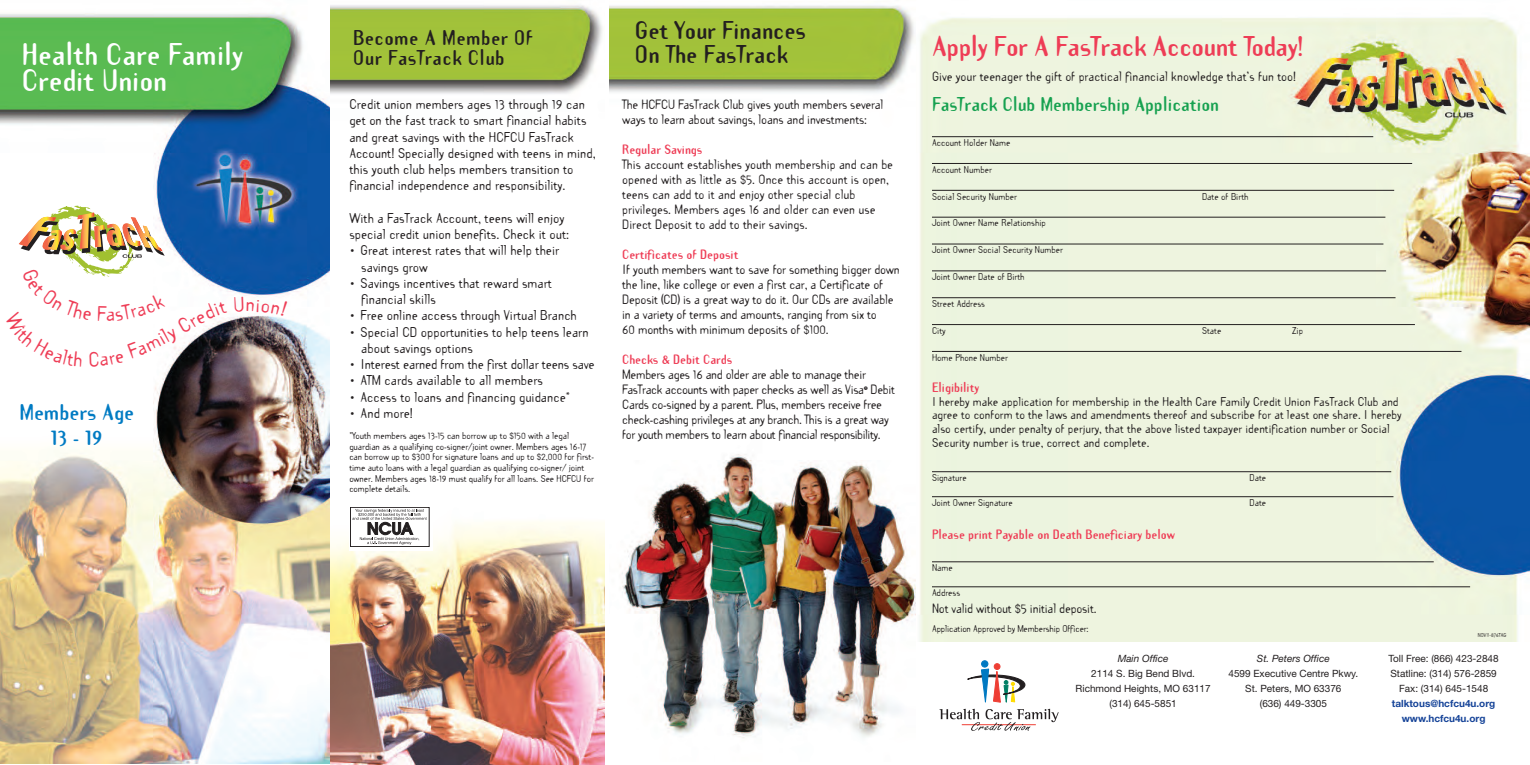
<style>
.page{position:relative;width:1530px;height:765px;background:#fff}
.page>*{position:absolute;margin:0;border:0;box-sizing:border-box;transform-origin:0 0}
.t1{font:700 27.5px/26.2px "Template Gothic";color:#fff}
.t2{font:700 25px "Template Gothic";letter-spacing:-.015em;color:#ee3d56}
.t3{font:700 22.5px/23.8px "Template Gothic";color:#231f20}
.t4{font:700 20px/25px "Template Gothic";color:#007bc3;text-align:center}
.t5{font:700 18.75px/20px "Template Gothic";letter-spacing:.025em;color:#231f20}
.t6{font:700 17.5px "Template Gothic";color:#16a150}
.t7{font:12.5px/16.2px "Template Gothic";color:#231f20}
.t8{font:11.88px/15px "Template Gothic";letter-spacing:-.015em;color:#231f20}
.t9{font:700 11.88px "Template Gothic";color:#ee3d56}
.t10{font:11.25px/13.8px "Template Gothic";color:#231f20}
.t11{font:10px/15.1px "Helvetica Neue";color:#231f20;text-align:center}
.t12{font:700 10px/15.1px "Helvetica Neue";color:#154398;text-align:center}
.t13{font:italic 10px "Helvetica Neue";color:#231f20}
.t14{font:8.75px/10.6px "Template Gothic";letter-spacing:-.01em;color:#231f20}
.t15{font:5px "Template Gothic";color:#231f20}
.s1{font-family:"Helvetica"}
</style>
<div class="page">
<img style="left:919px;top:17px;width:611px;height:625px">
<img style="left:0;top:5px;width:331px;height:760px">
<img style="left:331px;top:5px;width:274px;height:760px">
<hr style="left:932px;top:136px;width:441px;height:1px;background:#231f20">
<hr style="left:932px;top:163px;width:480px;height:1px;background:#231f20">
<hr style="left:932px;top:190px;width:462px;height:1px;background:#231f20">
<hr style="left:932px;top:217px;width:453px;height:1px;background:#231f20">
<hr style="left:932px;top:244px;width:451px;height:1px;background:#231f20">
<hr style="left:932px;top:270px;width:454px;height:1px;background:#231f20">
<hr style="left:932px;top:297px;width:464px;height:1px;background:#231f20">
<hr style="left:932px;top:324px;width:483px;height:1px;background:#231f20">
<hr style="left:932px;top:351px;width:529px;height:1px;background:#231f20">
<hr style="left:932px;top:471px;width:459px;height:1px;background:#231f20">
<hr style="left:932px;top:496px;width:461px;height:1px;background:#231f20">
<hr style="left:932px;top:561px;width:502px;height:1px;background:#231f20">
<hr style="left:932px;top:586px;width:538px;height:1px;background:#231f20">
<img style="left:609px;top:5px;width:307px;height:733px">
<svg style="left:939px;top:661px;width:120px;height:70px"></svg>
<div style="left:981px;top:660px;width:7px;height:7px;border:1px solid #0079c2;border-radius:50%"></div>
<div style="left:349px;top:503px;width:84px;height:48px;background:#fff"></div>
<svg style="left:352px;top:509px;width:75px;height:36px"></svg>
<div style="left:350px;top:507px;width:80px;height:40px;border:1px solid #231f20"></div>
<svg style="left:234px;top:296px;width:53px;height:20px"></svg>
<svg style="left:5px;top:206px;width:222px;height:161px"></svg>
<h1 class="t1" style="left:22px;top:42px;width:223px">Health Care Family<br>Credit Union</h1>
<h3 class="t4" style="left:19px;top:401px;width:116px">Members Age<br>13 - 19</h3>
<h3 class="t3" style="left:635px;top:20px;width:173px">Get Your Finances<br>On The FasTrack</h3>
<p class="t8" style="left:622px;top:98px;width:263px">The HCFCU FasTrack Club gives youth members several ways to learn about savings, loans and investments:</p>
<p class="t9" style="left:622px;top:143px;width:82px">Regular Savings</p>
<p class="t8" style="left:622px;top:158px;width:272px">This account establishes youth membership and can be opened with as little as $5. Once this account is open, teens can add to it and enjoy other special club privileges. Members ages 16 and older can even use Direct Deposit to add to their savings.</p>
<p class="t9" style="left:622px;top:248px;width:118px">Certificates of Deposit</p>
<p class="t8" style="left:622px;top:263px;width:279px">If youth members want to save for something bigger down the line, like college or even a first car, a Certificate of Deposit (CD) is a great way to do it. Our CDs are available in a variety of terms and amounts, ranging from six to<br>60 months with minimum deposits of $100.</p>
<p class="t9" style="left:622px;top:353px;width:112px">Checks &amp; Debit Cards</p>
<p class="t8" style="left:622px;top:368px;width:274px">Members ages 16 and older are able to manage their FasTrack accounts with paper checks as well as Visa<sup>®</sup> Debit Cards co-signed by a parent. Plus, members receive free check-cashing privileges at any branch. This is a great way for youth members to learn about financial responsibility.</p>
<h3 class="t5" style="left:353px;top:29px;width:181px">Become A Member Of<br>Our FasTrack Club</h3>
<h2 class="t2" style="left:932px;top:33px;width:373px">Apply For A FasTrack Account Today!</h2>
<p class="t8" style="left:932px;top:70px;width:366px">Give your teenager the gift of practical financial knowledge that’s fun too!</p>
<h3 class="t6" style="left:932px;top:95px;width:288px">FasTrack Club Membership Application</h3>
<p class="t14" style="left:932px;top:137px;width:80px">Account Holder Name</p>
<p class="t14" style="left:932px;top:164px;width:62px">Account Number</p>
<p class="t14" style="left:932px;top:191px;width:87px">Social Security Number</p>
<p class="t14" style="left:1202px;top:191px;width:48px">Date of Birth</p>
<p class="t14" style="left:932px;top:218px;width:115px">Joint Owner Name Relationship</p>
<p class="t14" style="left:932px;top:245px;width:133px">Joint Owner Social Security Number</p>
<p class="t14" style="left:932px;top:272px;width:94px">Joint Owner Date of Birth</p>
<p class="t14" style="left:932px;top:299px;width:55px">Street Address</p>
<p class="t14" style="left:932px;top:325px;width:15px">City</p>
<p class="t14" style="left:1202px;top:325px;width:21px">State</p>
<p class="t14" style="left:1292px;top:325px;width:13px">Zip</p>
<p class="t14" style="left:932px;top:352px;width:78px">Home Phone Number</p>
<p class="t9" style="left:932px;top:381px;width:49px">Eligibility</p>
<p class="t10" style="left:932px;top:395px;width:471px">I hereby make application for membership in the Health Care Family Credit Union FasTrack Club and agree to conform to the laws and amendments thereof and subscribe for at least one share. I hereby also certify, under penalty of perjury, that the above listed taxpayer identification number or Social Security number is true, correct and complete.</p>
<p class="t14" style="left:932px;top:472px;width:36px">Signature</p>
<p class="t14" style="left:1249px;top:472px;width:18px">Date</p>
<p class="t14" style="left:932px;top:497px;width:82px">Joint Owner Signature</p>
<p class="t14" style="left:1249px;top:497px;width:18px">Date</p>
<p class="t9" style="left:932px;top:528px;width:244px">Please print Payable on Death Beneficiary below</p>
<p class="t14" style="left:932px;top:562px;width:22px">Name</p>
<p class="t14" style="left:932px;top:587px;width:30px">Address</p>
<p class="t8" style="left:932px;top:602px;width:166px">Not valid without $5 initial deposit.</p>
<p class="t14" style="left:932px;top:624px;width:158px">Application Approved by Membership Officer:</p>
<p class="t7" style="left:349px;top:97px;width:248px">Credit union members ages 13 through 19 can get on the fast track to smart financial habits and great savings with the HCFCU FasTrack Account! Specially designed with teens in mind, this youth club helps members transition to financial independence and responsibility.</p>
<p class="t7" style="left:349px;top:210px;width:221px">With a FasTrack Account, teens will enjoy special credit union benefits. Check it out:</p>
<p class="t7" style="left:361px;top:243px;width:199px;text-indent:-11px"><span class="s1">•</span> Great interest rates that will help their savings grow</p>
<p class="t7" style="left:361px;top:275px;width:192px;text-indent:-11px"><span class="s1">•</span> Savings incentives that reward smart financial skills</p>
<p class="t7" style="left:350px;top:308px;width:228px"><span class="s1">•</span> Free online access through Virtual Branch</p>
<p class="t7" style="left:361px;top:324px;width:229px;text-indent:-11px"><span class="s1">•</span> Special CD opportunities to help teens learn about savings options</p>
<p class="t7" style="left:350px;top:357px;width:246px"><span class="s1">•</span> Interest earned from the first dollar teens save</p>
<p class="t7" style="left:350px;top:373px;width:194px"><span class="s1">•</span> ATM cards available to all members</p>
<p class="t7" style="left:350px;top:389px;width:222px"><span class="s1">•</span> Access to loans and financing guidance*</p>
<p class="t7" style="left:350px;top:405px;width:64px"><span class="s1">•</span> And more!</p>
<p class="t14" style="left:349px;top:431px;width:246px">*Youth members ages 13-15 can borrow up to $150 with a legal guardian as a qualifying co-signer/joint owner. Members ages 16-17 can borrow up to $300 for signature loans and up to $2,000 for first&shy;time auto loans with a legal guardian as qualifying co-signer/ joint owner. Members ages 18-19 must qualify for all loans. See HCFCU for complete details.</p>
<p class="t15" style="left:1478px;top:632px;width:30px">NOV11-876TAG</p>
<p class="t13" style="left:1118px;top:655px;width:52px">Main Office</p>
<p class="t11" style="left:1076px;top:667px;width:137px">2114 S. Big Bend Blvd.<br>Richmond Heights, MO 63117 (314) 645-5851</p>
<p class="t13" style="left:1257px;top:655px;width:74px">St. Peters Office</p>
<p class="t11" style="left:1228px;top:667px;width:131px">4599 Executive Centre Pkwy.<br>St. Peters, MO 63376<br>(636) 449-3305</p>
<p class="t11" style="left:1389px;top:652px;width:112px">Toll Free: (866) 423-2848<br>Statline: (314) 576-2859<br>Fax: (314) 645-1548</p>
<p class="t12" style="left:1392px;top:697px;width:105px">talktous@hcfcu4u.org www.hcfcu4u.org</p>
</div>
